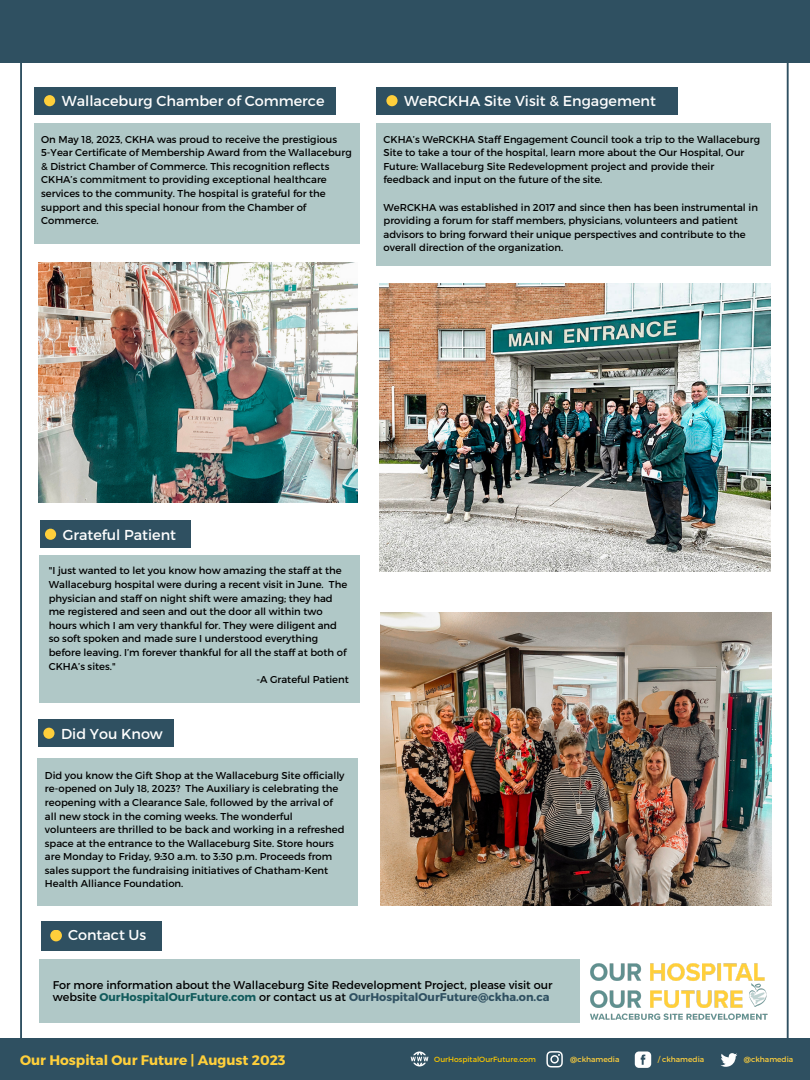
<style>
.page{position:relative;width:810px;height:1080px;background:#fff}
.page>*{position:absolute;margin:0;border:0;box-sizing:border-box;transform-origin:0 0}
.t1{font:14.38px "Montserrat";color:#fefefe}
.t2{font:700 13.75px "Montserrat";color:#ffcf3b}
.t3{font:11.25px/11.8px "Montserrat";color:#000}
.t4{font:10px/13.6px "Montserrat";color:#000}
.t5{font:7.5px "Montserrat";color:#ffcf3b}
.t6{font:7.5px "Montserrat";color:#f8c600}
.s1{font-weight:700;color:#115b5c}
.s2{font-weight:700;color:#2f5061}
</style>
<div class="page">
<hr style="left:20px;top:0;width:2px;height:1047px;background:#2f5061">
<hr style="left:787px;top:0;width:2px;height:1045px;background:#2f5061">
<div style="left:0;top:0;width:810px;height:62px;background:#2f5061"></div>
<div style="left:0;top:1038px;width:810px;height:42px;background:#2f5061"></div>
<svg style="left:635px;top:1051px;width:16px;height:17px"></svg>
<svg style="left:721px;top:1053px;width:16px;height:14px"></svg>
<svg style="left:546px;top:1051px;width:17px;height:17px"></svg>
<svg style="left:411px;top:1051px;width:17px;height:15px"></svg>
<div style="left:34px;top:123px;width:326px;height:121px;background:#b0c8c7"></div>
<div style="left:40px;top:521px;width:150px;height:27px;background:#2f5061"></div>
<div style="left:45px;top:529px;width:11px;height:11px;background:#ffcf3b;border-radius:50%"></div>
<div style="left:40px;top:556px;width:320px;height:147px;background:#b0c8c7"></div>
<div style="left:41px;top:921px;width:120px;height:29px;background:#2f5061"></div>
<div style="left:50px;top:930px;width:12px;height:11px;background:#ffcf3b;border-radius:50%"></div>
<div style="left:40px;top:959px;width:540px;height:63px;background:#b0c8c7"></div>
<img style="left:590px;top:963px;width:178px;height:57px">
<div style="left:377px;top:123px;width:394px;height:142px;background:#b0c8c7"></div>
<img style="left:38px;top:263px;width:320px;height:239px">
<img style="left:380px;top:284px;width:391px;height:288px">
<div style="left:34px;top:87px;width:301px;height:27px;background:#2f5061"></div>
<div style="left:44px;top:95px;width:11px;height:11px;background:#ffcf3b;border-radius:50%"></div>
<div style="left:377px;top:87px;width:301px;height:27px;background:#2f5061"></div>
<div style="left:386px;top:95px;width:12px;height:11px;background:#ffcf3b;border-radius:50%"></div>
<div style="left:38px;top:720px;width:135px;height:27px;background:#2f5061"></div>
<div style="left:43px;top:728px;width:12px;height:11px;background:#ffcf3b;border-radius:50%"></div>
<div style="left:38px;top:758px;width:320px;height:147px;background:#b0c8c7"></div>
<img style="left:380px;top:612px;width:391px;height:293px">
<p class="t1" style="left:62px;top:92px;width:264px">Wallaceburg Chamber of Commerce</p>
<p class="t4" style="left:41px;top:132px;width:297px">On May 18, 2023, CKHA was proud to receive the prestigious</p>
<p class="t4" style="left:41px;top:145px;width:312px">5-Year Certificate of Membership Award from the Wallaceburg &amp; District Chamber of Commerce. This recognition reflects CKHA’s commitment to providing exceptional healthcare services to the community. The hospital is grateful for the support and this special honour from the Chamber of Commerce.</p>
<p class="t1" style="left:404px;top:92px;width:253px">WeRCKHA Site Visit &amp; Engagement</p>
<p class="t4" style="left:384px;top:132px;width:378px">CKHA’s WeRCKHA Staff Engagement Council took a trip to the Wallaceburg Site to take a tour of the hospital, learn more about the Our Hospital, Our Future: Wallaceburg Site Redevelopment project and provide their feedback and input on the future of the site.</p>
<p class="t4" style="left:384px;top:200px;width:376px">WeRCKHA was established in 2017 and since then has been instrumental in providing a forum for staff members, physicians, volunteers and patient advisors to bring forward their unique perspectives and contribute to the overall direction of the organization.</p>
<p class="t1" style="left:63px;top:525px;width:115px">Grateful Patient</p>
<p class="t4" style="left:49px;top:564px;width:300px">"I just wanted to let you know how amazing the staff at the Wallaceburg hospital were during a recent visit in June. The physician and staff on night shift were amazing; they had me registered and seen and out the door all within two hours which I am very thankful for. They were diligent and so soft spoken and made sure I understood everything before leaving. I’m forever thankful for all the staff at both of CKHA’s sites."</p>
<p class="t4" style="left:256px;top:672px;width:94px">-A Grateful Patient</p>
<p class="t1" style="left:61px;top:724px;width:103px">Did You Know</p>
<p class="t4" style="left:45px;top:768px;width:301px">Did you know the Gift Shop at the Wallaceburg Site officially re-opened on July 18, 2023? The Auxiliary is celebrating the reopening with a Clearance Sale, followed by the arrival of all new stock in the coming weeks. The wonderful volunteers are thrilled to be back and working in a refreshed space at the entrance to the Wallaceburg Site. Store hours are Monday to Friday, 9:30 a.m. to 3:30 p.m. Proceeds from sales support the fundraising initiatives of Chatham-Kent Health Alliance Foundation.</p>
<p class="t1" style="left:68px;top:926px;width:80px">Contact Us</p>
<p class="t3" style="left:53px;top:979px;width:501px">For more information about the Wallaceburg Site Redevelopment Project, please visit our website <span class="s1">OurHospitalOurFuture.com</span> or contact us at <span class="s2">OurHospitalOurFuture@ckha.on.ca</span></p>
<p class="t2" style="left:20px;top:1051px;width:267px">Our Hospital Our Future | August 2023</p>
<p class="t6" style="left:434px;top:1054px;width:103px">OurHospitalOurFuture.com</p>
<p class="t5" style="left:570px;top:1054px;width:51px">@ckhamedia</p>
<p class="t5" style="left:658px;top:1054px;width:48px">/ ckhamedia</p>
<p class="t5" style="left:744px;top:1054px;width:51px">@ckhamedia</p>
</div>
